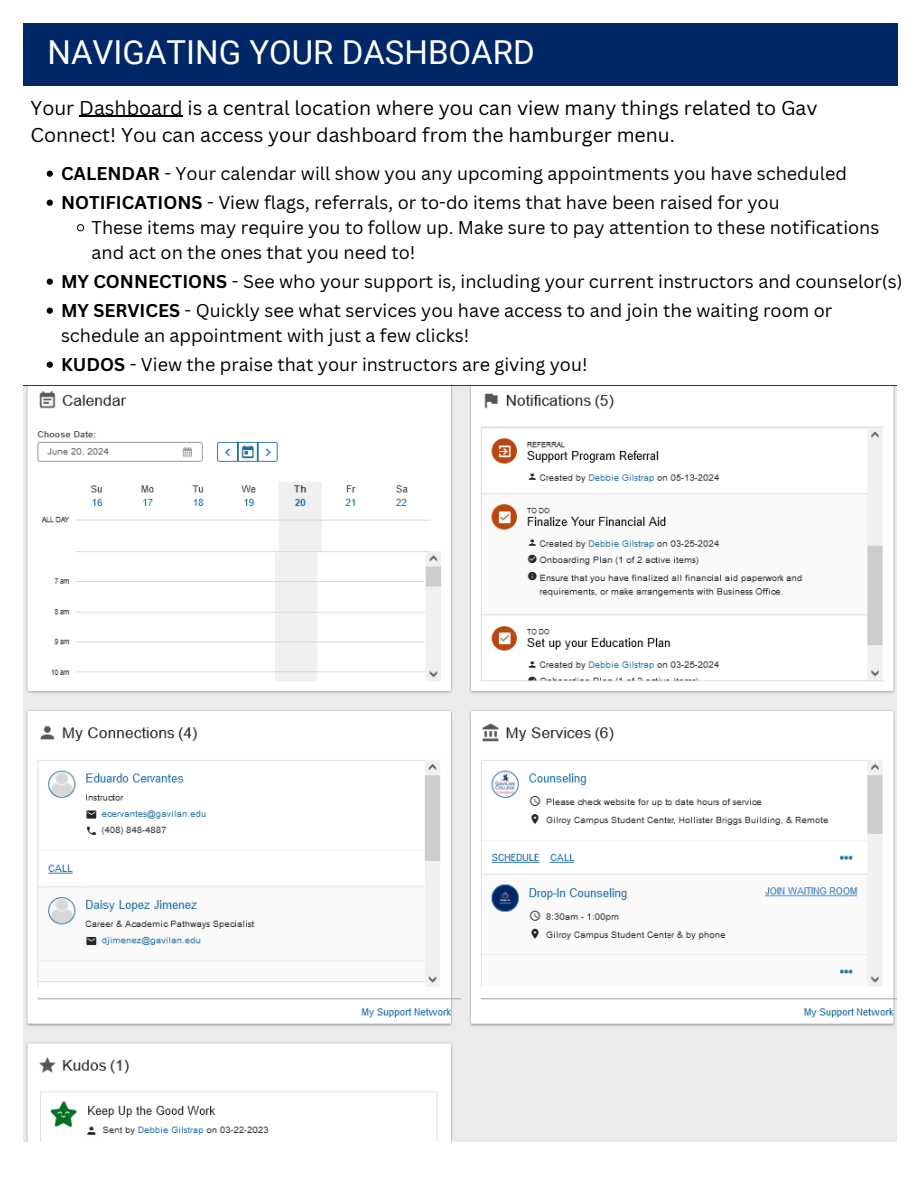
<style>
.page{position:relative;width:918px;height:1188px;background:#fff}
.page>*{position:absolute;margin:0;border:0;box-sizing:border-box;transform-origin:0 0}
.t1{font:33px "Roboto";color:#fff}
.t2{font:19.5px/27.3px "Canva Sans";color:#000}
.t3{font:18px/25px "Canva Sans";color:#000}
.s1{font-weight:700}
</style>
<div class="page">
<div style="left:24px;top:23px;width:874px;height:62px;background:#002868"></div>
<img style="left:24px;top:386px;width:873px;height:756px">
<hr style="left:79px;top:116px;width:104px;height:1px;background:#000">
<svg style="left:47px;top:171px;width:6px;height:6px"></svg>
<svg style="left:47px;top:200px;width:6px;height:6px"></svg>
<svg style="left:77px;top:224px;width:7px;height:7px"></svg>
<svg style="left:47px;top:279px;width:6px;height:6px"></svg>
<svg style="left:47px;top:308px;width:6px;height:6px"></svg>
<svg style="left:47px;top:362px;width:6px;height:6px"></svg>
<p class="t1" style="left:48px;top:33px;width:489px">NAVIGATING YOUR DASHBOARD</p>
<p class="t2" style="left:30px;top:93px;width:789px">Your Dashboard is a central location where you can view many things related to Gav<br>Connect! You can access your dashboard from the hamburger menu.</p>
<p class="t3" style="left:61px;top:160px;width:788px"><span class="s1">CALENDAR</span> - Your calendar will show you any upcoming appointments you have scheduled</p>
<p class="t3" style="left:61px;top:189px;width:720px"><span class="s1">NOTIFICATIONS</span> - View flags, referrals, or to-do items that have been raised for you</p>
<p class="t3" style="left:92px;top:214px;width:789px">These items may require you to follow up. Make sure to pay attention to these notifications and act on the ones that you need to!</p>
<p class="t3" style="left:61px;top:268px;width:843px"><span class="s1">MY CONNECTIONS</span> - See who your support is, including your current instructors and counselor(s)</p>
<p class="t3" style="left:61px;top:297px;width:773px"><span class="s1">MY SERVICES</span> - Quickly see what services you have access to and join the waiting room or schedule an appointment with just a few clicks!</p>
<p class="t3" style="left:61px;top:351px;width:528px"><span class="s1">KUDOS</span> - View the praise that your instructors are giving you!</p>
</div>
